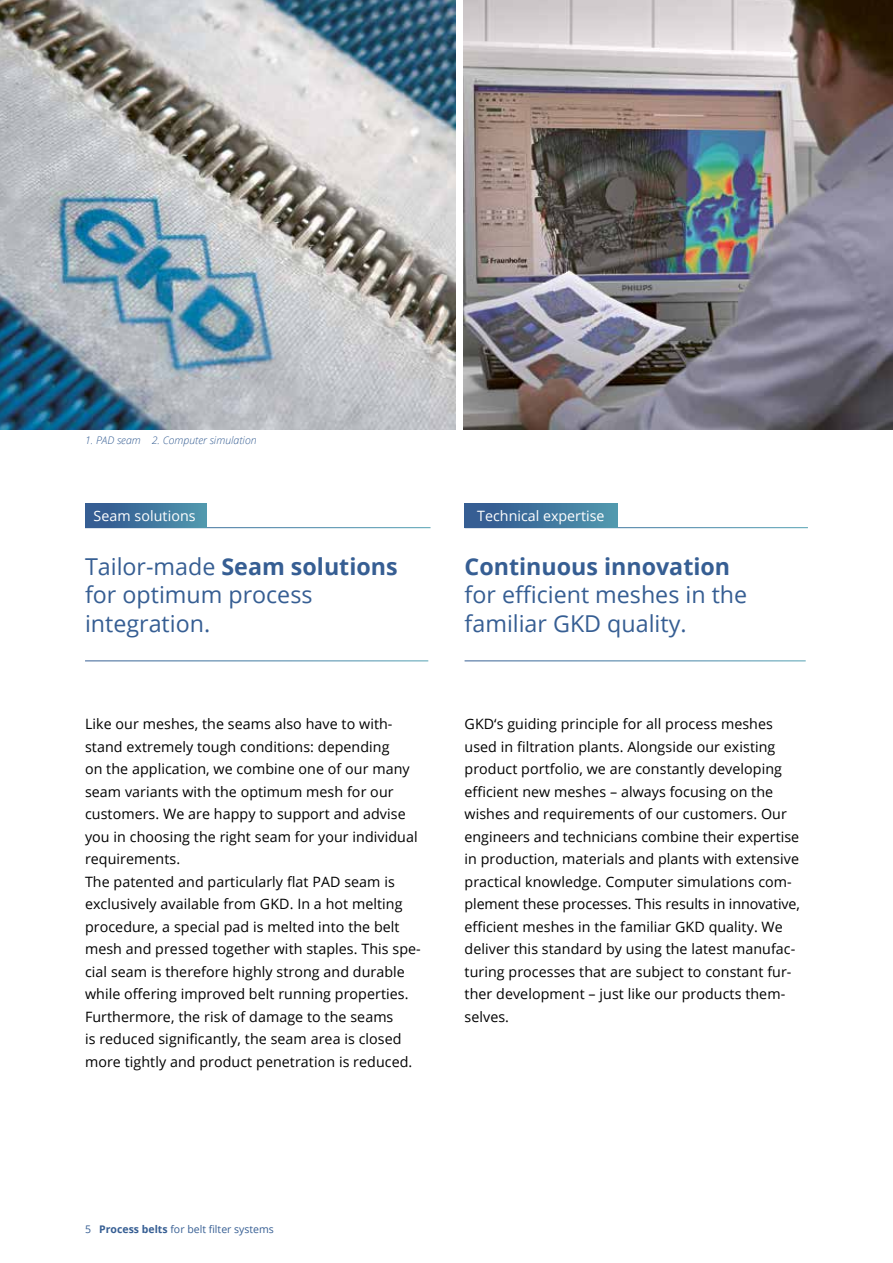
<style>
.page{position:relative;width:893px;height:1263px;background:#fff}
.page>*{position:absolute;margin:0;border:0;box-sizing:border-box;transform-origin:0 0}
.t1{font:23.25px/28.5px "Open Sans";color:#365e93}
.t2{font:700 23.25px "Open Sans";color:#365e93}
.t3{font:14.25px/22.5px "Open Sans";letter-spacing:.005em;color:#000}
.t4{font:14.25px "Open Sans";color:#fff}
.t5{font:10.5px "Open Sans";color:#365e93}
.t6{font:italic 300 10.5px "Open Sans";color:#365e93}
.s1{font-weight:700}
</style>
<div class="page">
<img style="left:463px;top:0;width:430px;height:429px">
<img style="left:0;top:0;width:455px;height:429px">
<div style="left:85px;top:504px;width:122px;height:23px;background:linear-gradient(to right,#31548e,#5097ae)"></div>
<div style="left:465px;top:504px;width:153px;height:23px;background:linear-gradient(to right,#31548f,#5097ae)"></div>
<p class="t6" style="left:85px;top:433px;width:173px">1. PAD seam 2. Computer simulation</p>
<p class="t4" style="left:94px;top:506px;width:104px">Seam solutions</p>
<p class="t4" style="left:477px;top:506px;width:129px">Technical expertise</p>
<h1 class="t1" style="left:85px;top:551px;width:314px">Tailor-made <span class="s1">Seam solutions </span>for optimum process integration.</h1>
<p class="t3" style="left:85px;top:712px;width:337px">Like our meshes, the seams also have to with&shy;stand extremely tough conditions: depending<br>on the application, we combine one of our many seam variants with the optimum mesh for our customers. We are happy to support and advise you in choosing the right seam for your individual requirements.<br>The patented and particularly flat PAD seam is exclusively available from GKD. In a hot melting procedure, a special pad is melted into the belt mesh and pressed together with staples. This spe&shy;cial seam is therefore highly strong and durable while offering improved belt running properties.<br>Furthermore, the risk of damage to the seams<br>is reduced significantly, the seam area is closed more tightly and product penetration is reduced.</p>
<h1 class="t2" style="left:465px;top:550px;width:267px">Continuous innovation</h1>
<h1 class="t1" style="left:465px;top:580px;width:284px">for efficient meshes in the familiar GKD quality.</h1>
<p class="t3" style="left:465px;top:712px;width:337px">GKD‘s guiding principle for all process meshes used in filtration plants. Alongside our existing product portfolio, we are constantly developing efficient new meshes – always focusing on the wishes and requirements of our customers. Our engineers and technicians combine their expertise in production, materials and plants with extensive practical knowledge. Computer simulations com&shy;plement these processes. This results in innovative, efficient meshes in the familiar GKD quality. We deliver this standard by using the latest manufac&shy;turing processes that are subject to constant fur&shy;ther development – just like our products them&shy;selves.</p>
<p class="t5" style="left:85px;top:1222px;width:190px">5 <span class="s1">Process belts</span> for belt filter systems</p>
</div>
